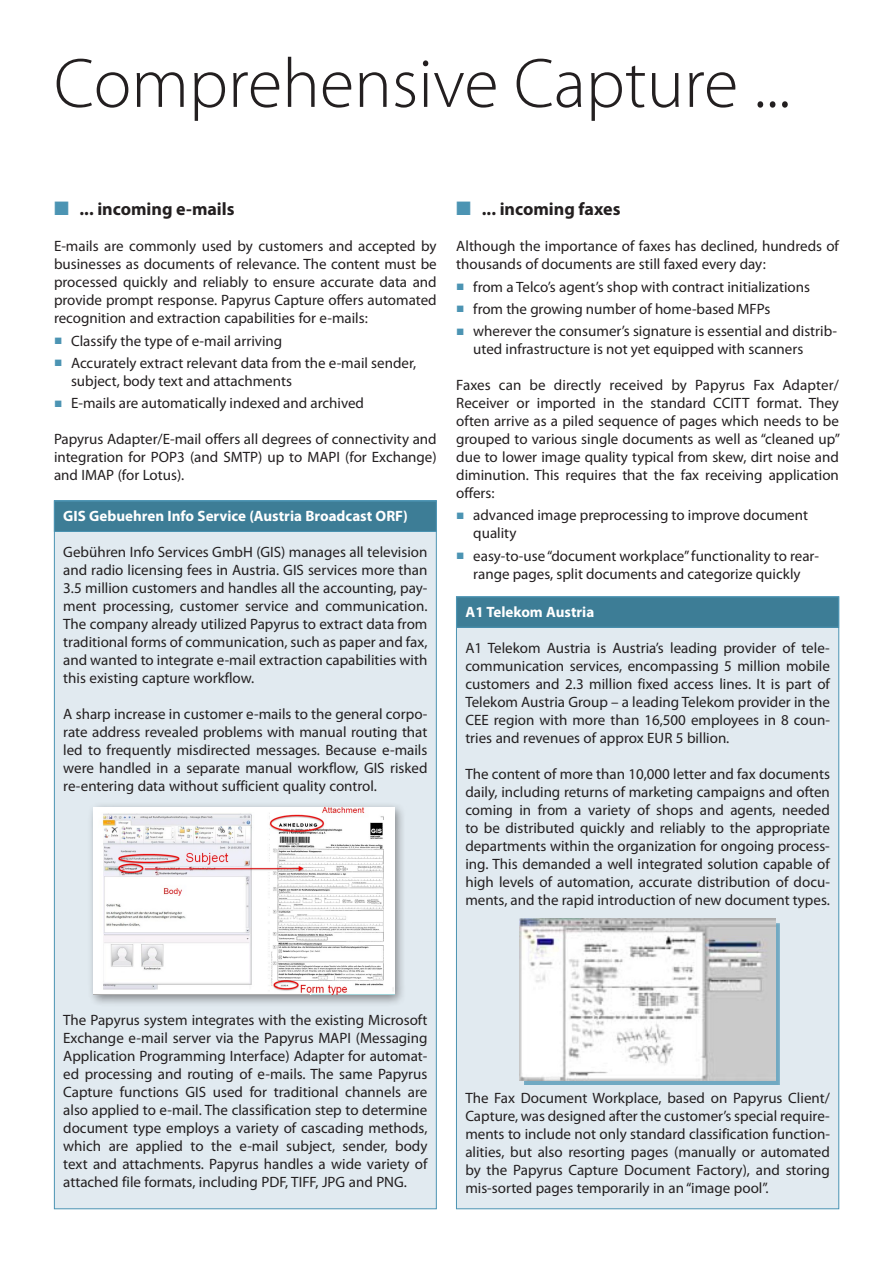
<style>
.page{position:relative;width:893px;height:1263px;background:#fff}
.page>*{position:absolute;margin:0;border:0;box-sizing:border-box;transform-origin:0 0}
.t1{font:300 70.5px "Myriad Pro";color:#231f20}
.t2{font:700 18px "Myriad Pro";color:#231f20}
.t3{font:15px/18px "Myriad Pro";color:#231f20;text-align:justify}
.t4{font:700 15px "Myriad Pro";color:#fff}
</style>
<div class="page">
<div style="left:54px;top:500px;width:382px;height:709px;background:#e1eaf0"></div>
<div style="left:456px;top:597px;width:383px;height:612px;background:#e1eaf0"></div>
<div style="left:524px;top:923px;width:255px;height:162px;background:#4c94b3;opacity:.75"></div>
<img style="left:520px;top:919px;width:255px;height:161px">
<div style="left:54px;top:501px;width:382px;height:30px;background:#3d7d96"></div>
<div style="left:54px;top:501px;width:383px;height:31px;border:1px solid #4c94b3"></div>
<div style="left:457px;top:597px;width:382px;height:30px;background:#3d7d96"></div>
<div style="left:456px;top:596px;width:383px;height:32px;border:1px solid #4c94b3"></div>
<div style="left:87px;top:801px;width:319px;height:205px;background:#231f20;opacity:.5"></div>
<img style="left:93px;top:807px;width:301px;height:187px">
<h1 class="t1" style="left:54px;top:45px;width:738px">Comprehensive Capture ...</h1>
<p class="t2" style="left:80px;top:199px;width:157px">... incoming e-mails</p>
<p class="t3" style="left:54px;top:238px;width:384px">E-mails are commonly used by customers and accepted by businesses as documents of relevance. The content must be processed quickly and reliably to ensure accurate data and provide prompt response. Papyrus Capture offers automated recognition and extraction capabilities for e-mails:</p>
<p class="t3" style="left:71px;top:330px;width:347px;line-height:22.2px">Classify the type of e-mail arriving<br>Accurately extract relevant data from the e-mail sender,</p>
<p class="t3" style="left:71px;top:370px;width:295px;line-height:22.2px">subject, body text and attachments<br>E-mails are automatically indexed and archived</p>
<p class="t3" style="left:54px;top:430px;width:384px">Papyrus Adapter/E-mail offers all degrees of connectivity and integration for POP3 (and SMTP) up to MAPI (for Exchange) and IMAP (for Lotus).</p>
<p class="t4" style="left:63px;top:508px;width:346px">GIS Gebuehren Info Service (Austria Broadcast ORF)</p>
<p class="t3" style="left:63px;top:543px;width:366px">Gebühren Info Services GmbH (GIS) manages all television and radio licensing fees in Austria. GIS services more than 3.5 million customers and handles all the accounting, pay&shy;ment processing, customer service and communication.<br>The company already utilized Papyrus to extract data from traditional forms of communication, such as paper and fax, and wanted to integrate e-mail extraction capabilities with this existing capture workflow.</p>
<p class="t3" style="left:63px;top:705px;width:366px">A sharp increase in customer e-mails to the general corpo&shy;rate address revealed problems with manual routing that led to frequently misdirected messages. Because e-mails were handled in a separate manual workflow, GIS risked re-entering data without sufficient quality control.</p>
<p class="t2" style="left:482px;top:199px;width:140px">... incoming faxes</p>
<p class="t3" style="left:456px;top:238px;width:384px">Although the importance of faxes has declined, hundreds of thousands of documents are still faxed every day:</p>
<p class="t3" style="left:473px;top:276px;width:365px;line-height:22.2px;text-align:left">from a Telco’s agent’s shop with contract initializations from the growing number of home-based MFPs<br>wherever the consumer’s signature is essential and distrib-</p>
<p class="t3" style="left:473px;top:340px;width:332px">uted infrastructure is not yet equipped with scanners</p>
<p class="t3" style="left:456px;top:376px;width:385px">Faxes can be directly received by Papyrus Fax Adapter/ Receiver or imported in the standard CCITT format. They often arrive as a piled sequence of pages which needs to be grouped to various single documents as well as “cleaned up” due to lower image quality typical from skew, dirt noise and diminution. This requires that the fax receiving application offers:</p>
<p class="t3" style="left:473px;top:507px;width:336px">advanced image preprocessing to improve document quality</p>
<p class="t3" style="left:473px;top:547px;width:347px">easy-to-use “document workplace” functionality to rear&shy;range pages, split documents and categorize quickly</p>
<p class="t4" style="left:465px;top:604px;width:130px">A1 Telekom Austria</p>
<p class="t3" style="left:465px;top:639px;width:366px">A1 Telekom Austria is Austria’s leading provider of tele&shy;communication services, encompassing 5 million mobile customers and 2.3 million fixed access lines. It is part of Telekom Austria Group – a leading Telekom provider in the CEE region with more than 16,500 employees in 8 coun&shy;tries and revenues of approx EUR 5 billion.</p>
<p class="t3" style="left:465px;top:765px;width:366px">The content of more than 10,000 letter and fax documents daily, including returns of marketing campaigns and often coming in from a variety of shops and agents, needed to be distributed quickly and reliably to the appropriate departments within the organization for ongoing process&shy;ing. This demanded a well integrated solution capable of high levels of automation, accurate distribution of docu&shy;ments, and the rapid introduction of new document types.</p>
<p class="t3" style="left:63px;top:1011px;width:366px">The Papyrus system integrates with the existing Microsoft Exchange e-mail server via the Papyrus MAPI (Messaging Application Programming Interface) Adapter for automat&shy;ed processing and routing of e-mails. The same Papyrus Capture functions GIS used for traditional channels are also applied to e-mail. The classification step to determine document type employs a variety of cascading methods, which are applied to the e-mail subject, sender, body text and attachments. Papyrus handles a wide variety of attached file formats, including PDF, TIFF, JPG and PNG.</p>
<p class="t3" style="left:465px;top:1089px;width:366px">The Fax Document Workplace, based on Papyrus Client/ Capture, was designed after the customer’s special require&shy;ments to include not only standard classification function&shy;alities, but also resorting pages (manually or automated by the Papyrus Capture Document Factory), and storing mis-sorted pages temporarily in an “image pool”.</p>
</div>
